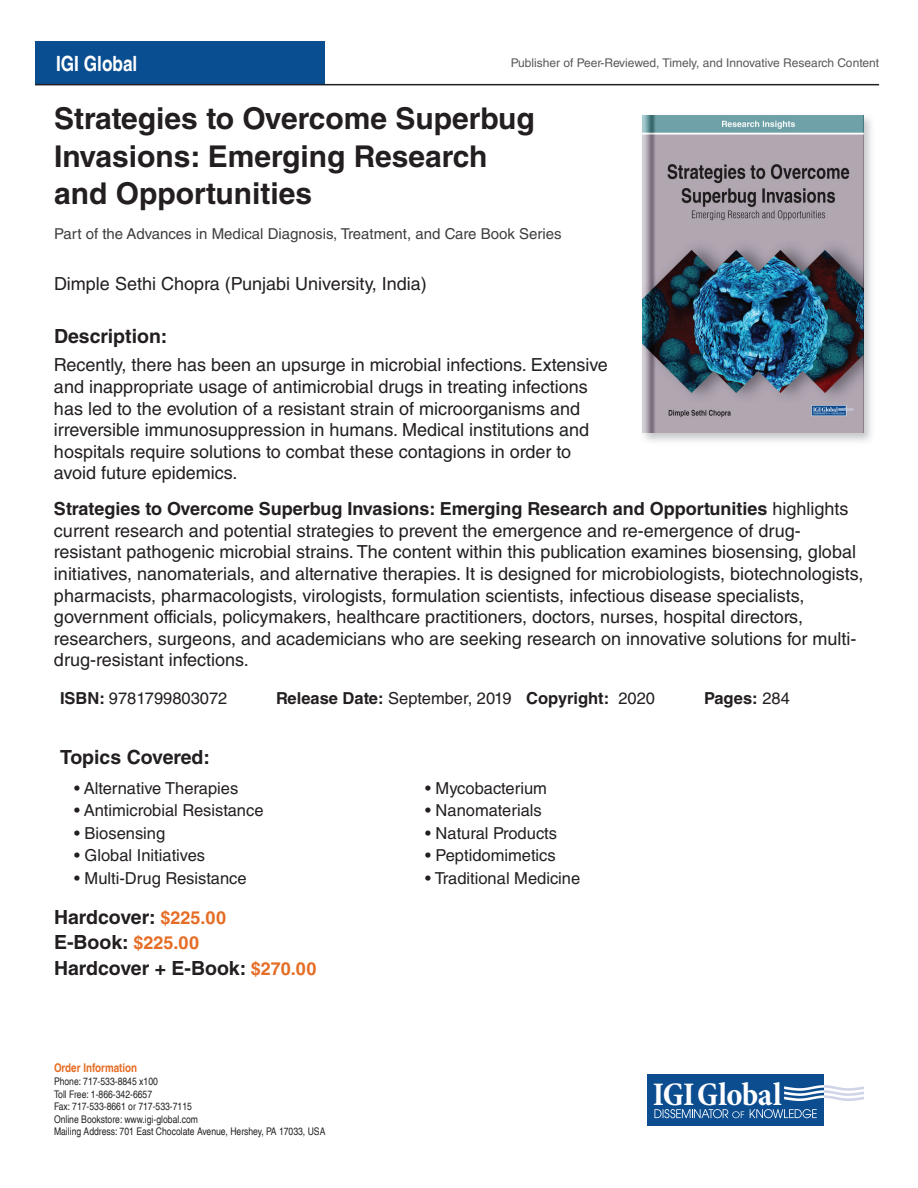
<style>
.page{position:relative;width:918px;height:1188px;background:#fff}
.page>*{position:absolute;margin:0;border:0;box-sizing:border-box;transform-origin:0 0}
.t1{font:700 condensed 33.3px "Minion Pro";letter-spacing:-.015em;color:#fff}
.t2{font:700 30px/37.5px "Helvetica LT Std";color:#231f20}
.t3{font:700 condensed 21px "Helvetica LT";color:#fff}
.t4{font:700 19.5px/25.5px "Helvetica LT Std";color:#231f20}
.t5{font:18px/21.6px "Helvetica LT Std";color:#231f20}
.t6{font:16.5px "Helvetica LT Std";color:#231f20}
.t7{font:700 16.5px "Helvetica LT Std";color:#231f20}
.t8{font:15px "Helvetica LT Std";color:#3e3e3f}
.t9{font:12px "Helvetica LT Std";color:#57585a}
.t10{font:700 condensed 12px "Helvetica LT";color:#e56d25}
.t11{font:condensed 10.5px/12.6px "Helvetica LT";color:#231f20}
.s1{font-weight:700}
.s2{font-weight:400}
.s3{font-size:18px;color:#e56d25}
</style>
<div class="page">
<div style="left:35px;top:41px;width:290px;height:44px;background:#094e91"></div>
<svg style="left:647px;top:1125px;width:177px;height:1px"></svg>
<div style="left:647px;top:1074px;width:177px;height:51px;background:#0c4d90"></div>
<svg style="left:654px;top:1109px;width:90px;height:9px"></svg>
<svg style="left:750px;top:1109px;width:67px;height:9px"></svg>
<svg style="left:784px;top:1085px;width:80px;height:16px"></svg>
<hr style="left:35px;top:84px;width:844px;height:1px;background:#231f20">
<img style="left:642px;top:115px;width:230px;height:327px">
<img style="left:643px;top:116px;width:220px;height:316px">
<p class="t3" style="left:56px;top:50px;width:83px">IGI Global</p>
<p class="t9" style="left:511px;top:56px;width:370px">Publisher of Peer-Reviewed, Timely, and Innovative Research Content</p>
<h2 class="t2" style="left:54px;top:99px;width:482px">Strategies to Overcome Superbug<br>Invasions: Emerging Research and Opportunities</h2>
<p class="t8" style="left:54px;top:225px;width:509px">Part of the Advances in Medical Diagnosis, Treatment, and Care Book Series</p>
<p class="t5" style="left:54px;top:273px;width:374px">Dimple Sethi Chopra (Punjabi University, India)</p>
<p class="t4" style="left:54px;top:323px;width:115px">Description:</p>
<p class="t5" style="left:54px;top:354px;width:555px">Recently, there has been an upsurge in microbial infections. Extensive and inappropriate usage of antimicrobial drugs in treating infections has led to the evolution of a resistant strain of microorganisms and irreversible immunosuppression in humans. Medical institutions and hospitals require solutions to combat these contagions in order to avoid future epidemics.</p>
<p class="t5" style="left:54px;top:498px;width:811px"><span class="s1">Strategies to Overcome Superbug Invasions: Emerging Research and Opportunities</span> highlights current research and potential strategies to prevent the emergence and re-emergence of drug&shy;resistant pathogenic microbial strains. The content within this publication examines biosensing, global initiatives, nanomaterials, and alternative therapies. It is designed for microbiologists, biotechnologists, pharmacists, pharmacologists, virologists, formulation scientists, infectious disease specialists, government officials, policymakers, healthcare practitioners, doctors, nurses, hospital directors, researchers, surgeons, and academicians who are seeking research on innovative solutions for multi&shy;drug-resistant infections.</p>
<p class="t6" style="left:60px;top:688px;width:169px"><span class="s1">ISBN:</span> 9781799803072</p>
<p class="t7" style="left:276px;top:688px;width:381px">Release Date: <span class="s2">September, 2019</span> Copyright: <span class="s2">2020</span></p>
<p class="t7" style="left:704px;top:688px;width:87px">Pages: <span class="s2">284</span></p>
<p class="t4" style="left:60px;top:745px;width:152px">Topics Covered:</p>
<p class="t6" style="left:74px;top:778px;width:166px">• Alternative Therapies</p>
<p class="t6" style="left:74px;top:801px;width:191px">• Antimicrobial Resistance</p>
<p class="t6" style="left:74px;top:823px;width:93px">• Biosensing</p>
<p class="t6" style="left:74px;top:846px;width:132px">• Global Initiatives</p>
<p class="t6" style="left:74px;top:868px;width:174px">• Multi-Drug Resistance</p>
<p class="t4" style="left:54px;top:904px;width:264px">Hardcover: <span class="s3">$225.00<br></span>E-Book: <span class="s3">$225.00<br></span>Hardcover + E-Book: <span class="s3">$270.00</span></p>
<p class="t10" style="left:54px;top:1061px;width:85px">Order Information</p>
<p class="t11" style="left:54px;top:1075px;width:273px">Phone: 717-533-8845 x100<br>Toll Free: 1-866-342-6657<br>Fax: 717-533-8661 or 717-533-7115<br>Online Bookstore: www.igi-global.com<br>Mailing Address: 701 East Chocolate Avenue, Hershey, PA 17033, USA</p>
<p class="t6" style="left:425px;top:778px;width:123px">• Mycobacterium</p>
<p class="t6" style="left:425px;top:801px;width:118px">• Nanomaterials</p>
<p class="t6" style="left:425px;top:823px;width:133px">• Natural Products</p>
<p class="t6" style="left:425px;top:846px;width:132px">• Peptidomimetics</p>
<p class="t6" style="left:425px;top:868px;width:157px">• Traditional Medicine</p>
<h1 class="t1" style="left:653px;top:1071px;width:130px">IGIGlobal</h1>
</div>
